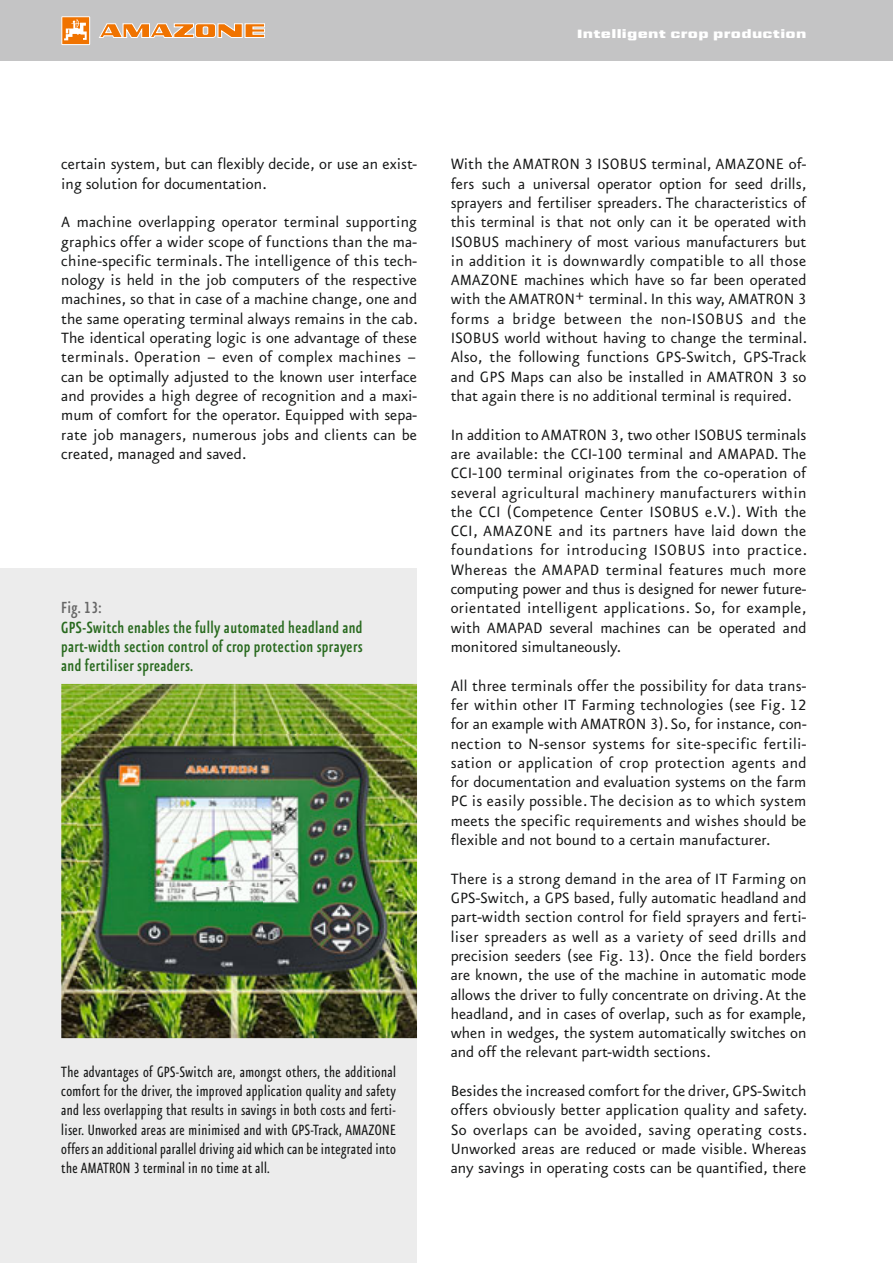
<style>
.page{position:relative;width:893px;height:1263px;background:#fff}
.page>*{position:absolute;margin:0;border:0;box-sizing:border-box;transform-origin:0 0}
.t1{font:500 condensed 19.35px/19.4px "Eureka Sans OT";letter-spacing:.02em;color:#296a1f;text-align:justify}
.t2{font:500 condensed 19.35px "Eureka Sans OT";color:#676767}
.t3{font:17.85px/19.4px "Eureka Sans A Regular Tab";color:#151616;text-align:justify}
.t4{font:condensed 17.85px/19.4px "Eureka Sans OT";letter-spacing:.02em;color:#151616;text-align:justify}
.t5{font:11.85px "Amazone VI Bl";letter-spacing:.025em;color:#fff}
</style>
<div class="page">
<div style="left:0;top:568px;width:417px;height:695px;background:#ececec"></div>
<img style="left:61px;top:684px;width:356px;height:354px">
<img style="left:77px;top:735px;width:324px;height:255px">
<div style="left:0;top:0;width:893px;height:61px;background:#c4c4c5"></div>
<svg style="left:99px;top:23px;width:166px;height:15px"></svg>
<div style="left:62px;top:17px;width:28px;height:28px;background:#f07300"></div>
<div style="left:62px;top:16px;width:28px;height:29px;border:1px solid #fff"></div>
<svg style="left:64px;top:19px;width:23px;height:21px"></svg>
<p class="t5" style="left:577px;top:29px;width:231px">Intelligent crop production</p>
<p class="t3" style="left:61px;top:156px;width:357px">certain system, but can flexibly decide, or use an exist&shy;ing solution for documentation.</p>
<p class="t3" style="left:61px;top:214px;width:358px">A machine overlapping operator terminal supporting graphics offer a wider scope of functions than the ma&shy;chine-specific terminals. The intelligence of this tech&shy;nology is held in the job computers of the respective machines, so that in case of a machine change, one and the same operating terminal always remains in the cab.<br>The identical operating logic is one advantage of these terminals. Operation – even of complex machines – can be optimally adjusted to the known user interface and provides a high degree of recognition and a maxi&shy;mum of comfort for the operator. Equipped with sepa&shy;rate job managers, numerous jobs and clients can be created, managed and saved.</p>
<p class="t2" style="left:61px;top:600px;width:42px">Fig. 13:</p>
<p class="t1" style="left:61px;top:619px;width:303px">GPS-Switch enables the fully automated headland and part-width section control of crop protection sprayers and fertiliser spreaders.</p>
<p class="t4" style="left:61px;top:1063px;width:336px">The advantages of GPS-Switch are, amongst others, the additional comfort for the driver, the improved application quality and safety and less overlapping that results in savings in both costs and ferti&shy;liser. Unworked areas are minimised and with GPS-Track, AMAZONE offers an additional parallel driving aid which can be integrated into the AMATRON 3 terminal in no time at all.</p>
<p class="t3" style="left:451px;top:156px;width:358px">With the AMATRON 3 ISOBUS terminal, AMAZONE of&shy;fers such a universal operator option for seed drills, sprayers and fertiliser spreaders. The characteristics of this terminal is that not only can it be operated with ISOBUS machinery of most various manufacturers but in addition it is downwardly compatible to all those AMAZONE machines which have so far been operated with the AMATRON+ terminal. In this way, AMATRON 3 forms a bridge between the non-ISOBUS and the ISOBUS world without having to change the terminal.<br>Also, the following functions GPS-Switch, GPS-Track and GPS Maps can also be installed in AMATRON 3 so that again there is no additional terminal is required.</p>
<p class="t3" style="left:451px;top:426px;width:358px">In addition to AMATRON 3, two other ISOBUS terminals are available: the CCI-100 terminal and AMAPAD. The CCI-100 terminal originates from the co-operation of several agricultural machinery manufacturers within the CCI (Competence Center ISOBUS e.V.). With the CCI, AMAZONE and its partners have laid down the foundations for introducing ISOBUS into practice.<br>Whereas the AMAPAD terminal features much more computing power and thus is designed for newer future&shy;orientated intelligent applications. So, for example, with AMAPAD several machines can be operated and monitored simultaneously.</p>
<p class="t3" style="left:451px;top:677px;width:357px">All three terminals offer the possibility for data trans&shy;fer within other IT Farming technologies (see Fig. 12 for an example with AMATRON 3). So, for instance, con&shy;nection to N-sensor systems for site-specific fertili&shy;sation or application of crop protection agents and for documentation and evaluation systems on the farm PC is easily possible. The decision as to which system meets the specific requirements and wishes should be flexible and not bound to a certain manufacturer.</p>
<p class="t3" style="left:451px;top:870px;width:357px">There is a strong demand in the area of IT Farming on GPS-Switch, a GPS based, fully automatic headland and part-width section control for field sprayers and ferti&shy;liser spreaders as well as a variety of seed drills and precision seeders (see Fig. 13). Once the field borders are known, the use of the machine in automatic mode allows the driver to fully concentrate on driving. At the headland, and in cases of overlap, such as for example, when in wedges, the system automatically switches on and off the relevant part-width sections.</p>
<p class="t3" style="left:451px;top:1083px;width:358px">Besides the increased comfort for the driver, GPS-Switch offers obviously better application quality and safety.<br>So overlaps can be avoided, saving operating costs.<br>Unworked areas are reduced or made visible. Whereas any savings in operating costs can be quantified, there</p>
</div>
